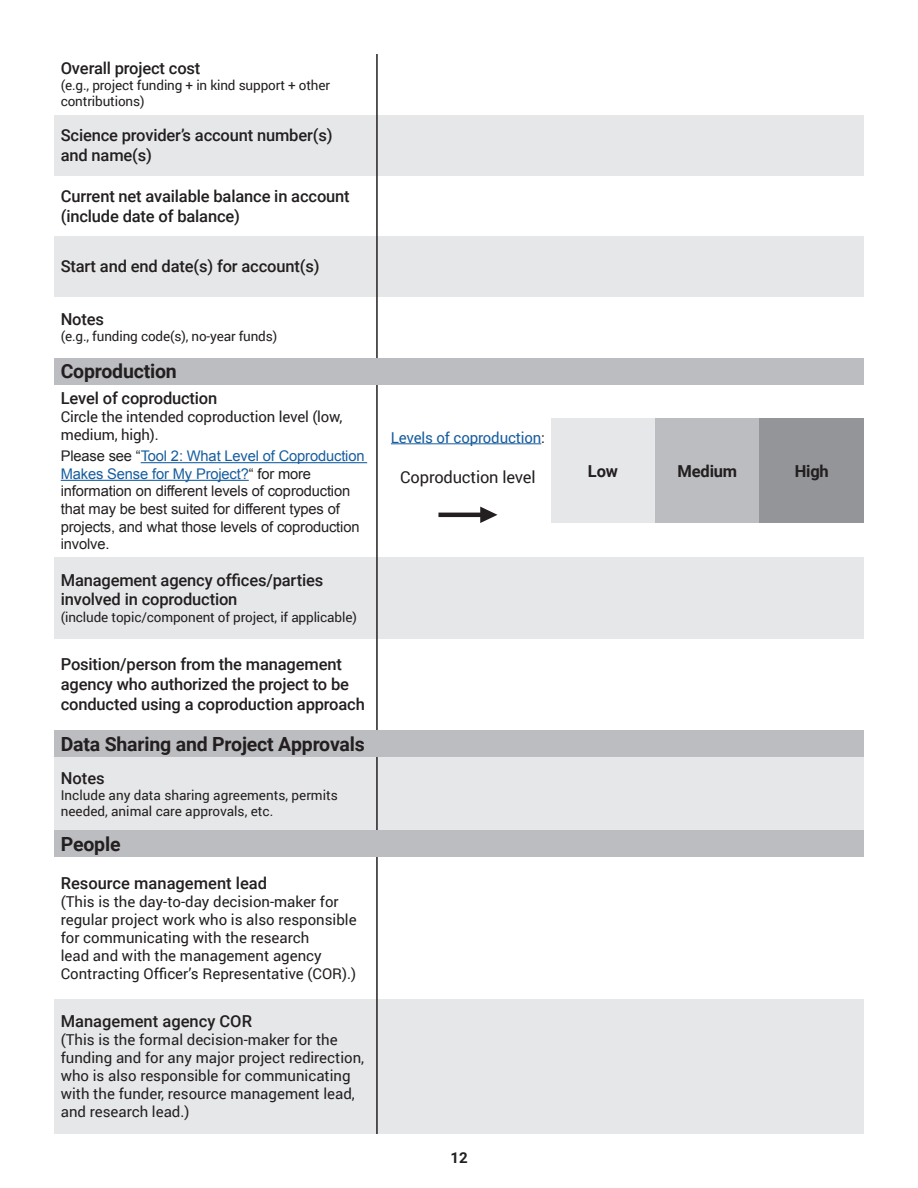
<style>
.page{position:relative;width:918px;height:1188px;background:#fff}
.page>*{position:absolute;margin:0;border:0;box-sizing:border-box;transform-origin:0 0}
.t1{font:700 19.5px "Roboto";letter-spacing:-.01em;color:#231f20}
.t2{font:500 16.5px/19.8px "Roboto";letter-spacing:-.01em;color:#231f20}
.t3{font:16.5px "Roboto";letter-spacing:-.01em;color:#231f20}
.t4{font:700 16.5px "Roboto";letter-spacing:-.01em;color:#231f20}
.t5{font:15px/18px "Roboto";color:#231f20}
.t6{font:15px "Roboto";letter-spacing:-.01em;color:#175d9e}
.t7{font:700 15px "Roboto";color:#231f20}
.t8{font:14.7px/17.7px "Arial";letter-spacing:-.01em;color:#231f20}
.t9{font:14.7px "Arial";letter-spacing:-.01em;color:#175d9e}
.t10{font:13.5px/16.2px "Roboto";letter-spacing:-.01em;color:#231f20}
.s1{color:#231f20}
.s2{color:#175d9e}
</style>
<div class="page">
<div style="left:54px;top:115px;width:810px;height:61px;background:#e6e7e9"></div>
<div style="left:54px;top:236px;width:810px;height:61px;background:#e6e7e9"></div>
<div style="left:54px;top:557px;width:810px;height:81px;background:#e6e7e9"></div>
<div style="left:54px;top:757px;width:810px;height:74px;background:#e6e7e9"></div>
<div style="left:54px;top:999px;width:810px;height:135px;background:#e6e7e9"></div>
<hr style="left:376px;top:54px;width:2px;height:1080px;background:#231f20">
<hr style="left:141px;top:462px;width:226px;height:1px;background:#175d9e">
<hr style="left:61px;top:480px;width:188px;height:1px;background:#175d9e">
<div style="left:54px;top:358px;width:810px;height:27px;background:#bcbdc0"></div>
<div style="left:54px;top:730px;width:810px;height:27px;background:#bcbdc0"></div>
<div style="left:54px;top:830px;width:810px;height:27px;background:#bcbdc0"></div>
<div style="left:551px;top:419px;width:104px;height:104px;background:#e6e7e9"></div>
<div style="left:655px;top:419px;width:105px;height:104px;background:#bcbdc0"></div>
<div style="left:760px;top:419px;width:104px;height:104px;background:#939598"></div>
<hr style="left:391px;top:443px;width:150px;height:1px;background:#175d9e">
<svg style="left:438px;top:507px;width:60px;height:16px"></svg>
<p class="t2" style="left:61px;top:58px;width:141px">Overall project cost</p>
<p class="t10" style="left:61px;top:77px;width:271px">(e.g., project funding + in kind support + other contributions)</p>
<p class="t2" style="left:61px;top:125px;width:273px">Science provider’s account number(s) and name(s)</p>
<p class="t2" style="left:61px;top:185px;width:290px">Current net available balance in account (include date of balance)</p>
<p class="t2" style="left:61px;top:256px;width:260px">Start and end date(s) for account(s)</p>
<p class="t2" style="left:61px;top:309px;width:45px">Notes</p>
<p class="t10" style="left:61px;top:328px;width:218px">(e.g., funding code(s), no-year funds)</p>
<p class="t1" style="left:61px;top:358px;width:118px">Coproduction</p>
<p class="t2" style="left:61px;top:388px;width:158px">Level of coproduction</p>
<p class="t5" style="left:61px;top:407px;width:283px">Circle the intended coproduction level (low, medium, high).</p>
<p class="t9" style="left:61px;top:446px;width:305px"><span class="s1">Please see “</span>Tool 2: What Level of Coproduction</p>
<p class="t8" style="left:61px;top:465px;width:300px"><span class="s2">Makes Sense for My Project?</span>“ for more information on different levels of coproduction that may be best suited for different types of projects, and what those levels of coproduction involve.</p>
<p class="t2" style="left:61px;top:569px;width:264px">Management agency offices/parties involved in coproduction</p>
<p class="t10" style="left:61px;top:608px;width:298px">(include topic/component of project, if applicable)</p>
<p class="t2" style="left:61px;top:654px;width:306px">Position/person from the management agency who authorized the project to be conducted using a coproduction approach</p>
<p class="t1" style="left:61px;top:730px;width:306px">Data Sharing and Project Approvals</p>
<p class="t2" style="left:61px;top:767px;width:45px">Notes</p>
<p class="t10" style="left:61px;top:786px;width:279px">Include any data sharing agreements, permits needed, animal care approvals, etc.</p>
<p class="t1" style="left:61px;top:830px;width:61px">People</p>
<p class="t2" style="left:61px;top:873px;width:208px">Resource management lead</p>
<p class="t5" style="left:61px;top:892px;width:297px">(This is the day-to-day decision-maker for regular project work who is also responsible for communicating with the research<br>lead and with the management agency Contracting Officer’s Representative (COR).)</p>
<p class="t2" style="left:61px;top:1011px;width:193px">Management agency COR</p>
<p class="t5" style="left:61px;top:1030px;width:305px">(This is the formal decision-maker for the funding and for any major project redirection, who is also responsible for communicating with the funder, resource management lead, and research lead.)</p>
<p class="t6" style="left:391px;top:427px;width:156px">Levels of coproduction<span class="s1">:</span></p>
<p class="t3" style="left:400px;top:465px;width:137px">Coproduction level</p>
<p class="t4" style="left:588px;top:459px;width:32px">Low</p>
<p class="t4" style="left:678px;top:459px;width:61px">Medium</p>
<p class="t4" style="left:795px;top:459px;width:36px">High</p>
<p class="t7" style="left:450px;top:1147px;width:19px">12</p>
</div>
